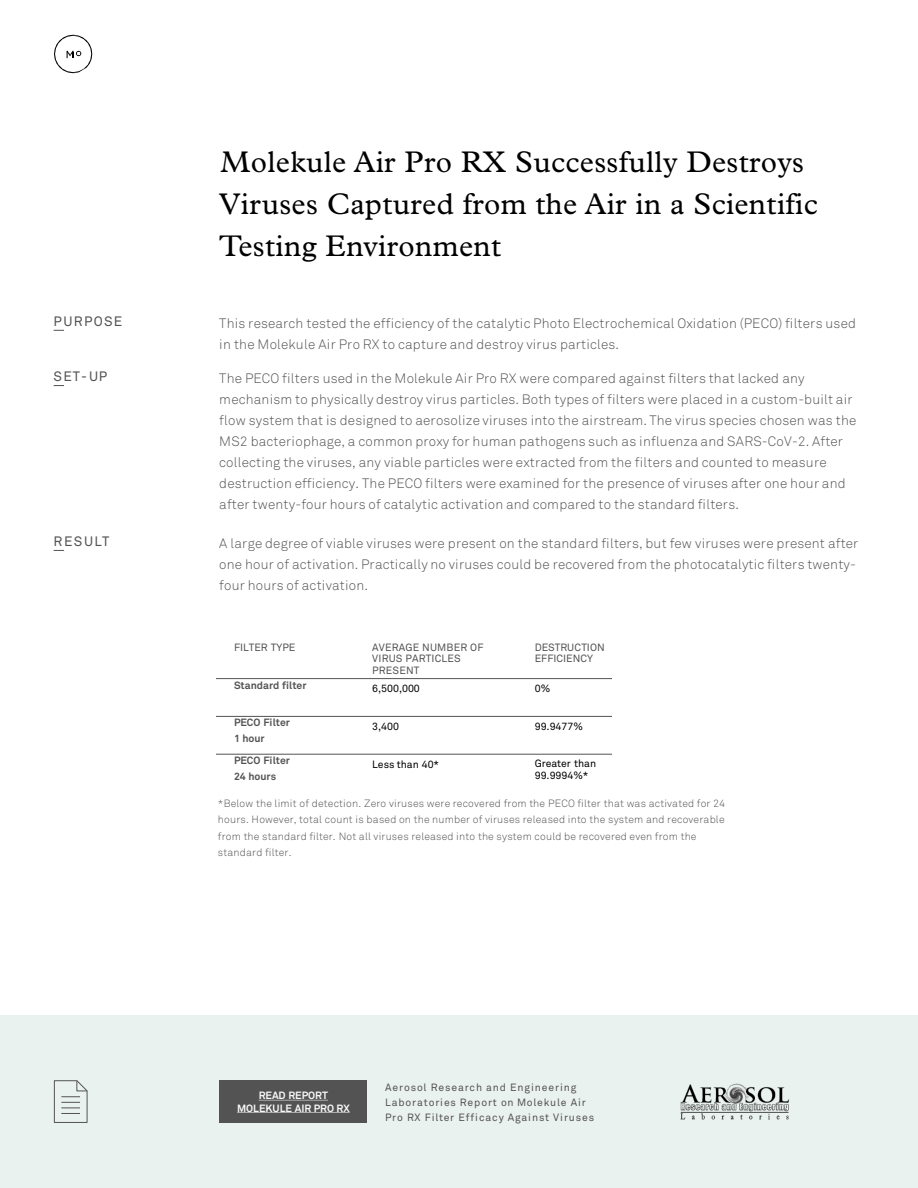
<style>
.page{position:relative;width:918px;height:1188px;background:#fff}
.page>*{position:absolute;margin:0;border:0;box-sizing:border-box;transform-origin:0 0}
.t1{font:30px/42.2px "Plantin MT Pro";letter-spacing:.01em;color:#000}
.t2{font:300 13.5px/20.9px "Akkurat Pro";letter-spacing:.015em;color:#545354}
.t3{font:13.5px "Akkurat Pro";letter-spacing:.095em;color:#545354}
.t4{font:300 10.5px/16.2px "Akkurat Pro";letter-spacing:.015em;color:#545354}
.t5{font:10.5px/15px "Akkurat Pro";letter-spacing:.07em;color:#545354}
.t6{font:10.5px/11.9px "Akkurat Pro";color:#000}
.t7{font:700 10.5px "Akkurat Pro";letter-spacing:-.005em;color:#545354}
.t8{font:10.5px/12px "Akkurat Pro";letter-spacing:.015em;color:#545354}
.t9{font:10.5px/11.9px "Akkurat Pro";color:#545354}
.t10{font:700 10.5px "Akkurat Pro";letter-spacing:-.005em;color:#f7f8f9}
</style>
<div class="page">
<div style="left:0;top:1015px;width:918px;height:173px;background:#eaf2ef"></div>
<img style="left:680px;top:1084px;width:109px;height:35px">
<svg style="left:54px;top:1080px;width:34px;height:43px"></svg>
<svg style="left:54px;top:35px;width:38px;height:38px"></svg>
<div style="left:220px;top:1080px;width:147px;height:42px;background:#545354"></div>
<svg style="left:259px;top:1100px;width:69px;height:1px"></svg>
<svg style="left:237px;top:1112px;width:113px;height:1px"></svg>
<hr style="left:216px;top:678px;width:396px;height:1px;background:#545354">
<hr style="left:216px;top:716px;width:396px;height:1px;background:#545354">
<hr style="left:216px;top:754px;width:396px;height:1px;background:#545354">
<p class="t3" style="left:54px;top:313px;width:70px">PURPOSE</p>
<p class="t3" style="left:54px;top:368px;width:55px">SET-UP</p>
<p class="t1" style="left:219px;top:141px;width:600px">Molekule Air Pro RX Successfully Destroys<br>Viruses Captured from the Air in a Scientific<br>Testing Environment</p>
<p class="t2" style="left:219px;top:313px;width:638px">This research tested the efficiency of the catalytic Photo Electrochemical Oxidation (PECO) filters used in the Molekule Air Pro RX to capture and destroy virus particles.</p>
<p class="t2" style="left:219px;top:368px;width:639px">The PECO filters used in the Molekule Air Pro RX were compared against filters that lacked any mechanism to physically destroy virus particles. Both types of filters were placed in a custom-built air flow system that is designed to aerosolize viruses into the airstream. The virus species chosen was the MS2 bacteriophage, a common proxy for human pathogens such as influenza and SARS-CoV-2. After collecting the viruses, any viable particles were extracted from the filters and counted to measure destruction efficiency. The PECO filters were examined for the presence of viruses after one hour and after twenty-four hours of catalytic activation and compared to the standard filters.</p>
<p class="t3" style="left:54px;top:533px;width:57px">RESULT</p>
<p class="t2" style="left:219px;top:533px;width:641px">A large degree of viable viruses were present on the standard filters, but few viruses were present after one hour of activation. Practically no viruses could be recovered from the photocatalytic filters twenty&shy;four hours of activation.</p>
<p class="t9" style="left:234px;top:641px;width:63px">FILTER TYPE</p>
<p class="t8" style="left:372px;top:641px;width:113px">AVERAGE NUMBER OF</p>
<p class="t8" style="left:372px;top:653px;width:90px">VIRUS PARTICLES<br>PRESENT</p>
<p class="t9" style="left:535px;top:641px;width:72px">DESTRUCTION<br>EFFICIENCY</p>
<p class="t7" style="left:234px;top:679px;width:74px">Standard filter</p>
<p class="t6" style="left:372px;top:683px;width:49px">6,500,000</p>
<p class="t6" style="left:535px;top:683px;width:17px">0%</p>
<p class="t7" style="left:234px;top:716px;width:57px">PECO Filter</p>
<p class="t7" style="left:234px;top:732px;width:32px">1 hour</p>
<p class="t6" style="left:372px;top:721px;width:28px">3,400</p>
<p class="t6" style="left:535px;top:721px;width:50px">99.9477%</p>
<p class="t7" style="left:234px;top:754px;width:57px">PECO Filter</p>
<p class="t7" style="left:234px;top:770px;width:44px">24 hours</p>
<p class="t6" style="left:372px;top:758px;width:68px">Less than 40*</p>
<p class="t6" style="left:535px;top:758px;width:63px">Greater than<br>99.9994%*</p>
<p class="t4" style="left:218px;top:795px;width:509px">*Below the limit of detection. Zero viruses were recovered from the PECO filter that was activated for 24 hours. However, total count is based on the number of viruses released into the system and recoverable from the standard filter. Not all viruses released into the system could be recovered even from the standard filter.</p>
<p class="t10" style="left:259px;top:1089px;width:71px">READ REPORT</p>
<p class="t10" style="left:237px;top:1101px;width:114px">MOLEKULE AIR PRO RX</p>
<p class="t5" style="left:385px;top:1080px;width:211px">Aerosol Research and Engineering<br>Laboratories Report on Molekule Air<br>Pro RX Filter Efficacy Against Viruses</p>
</div>
